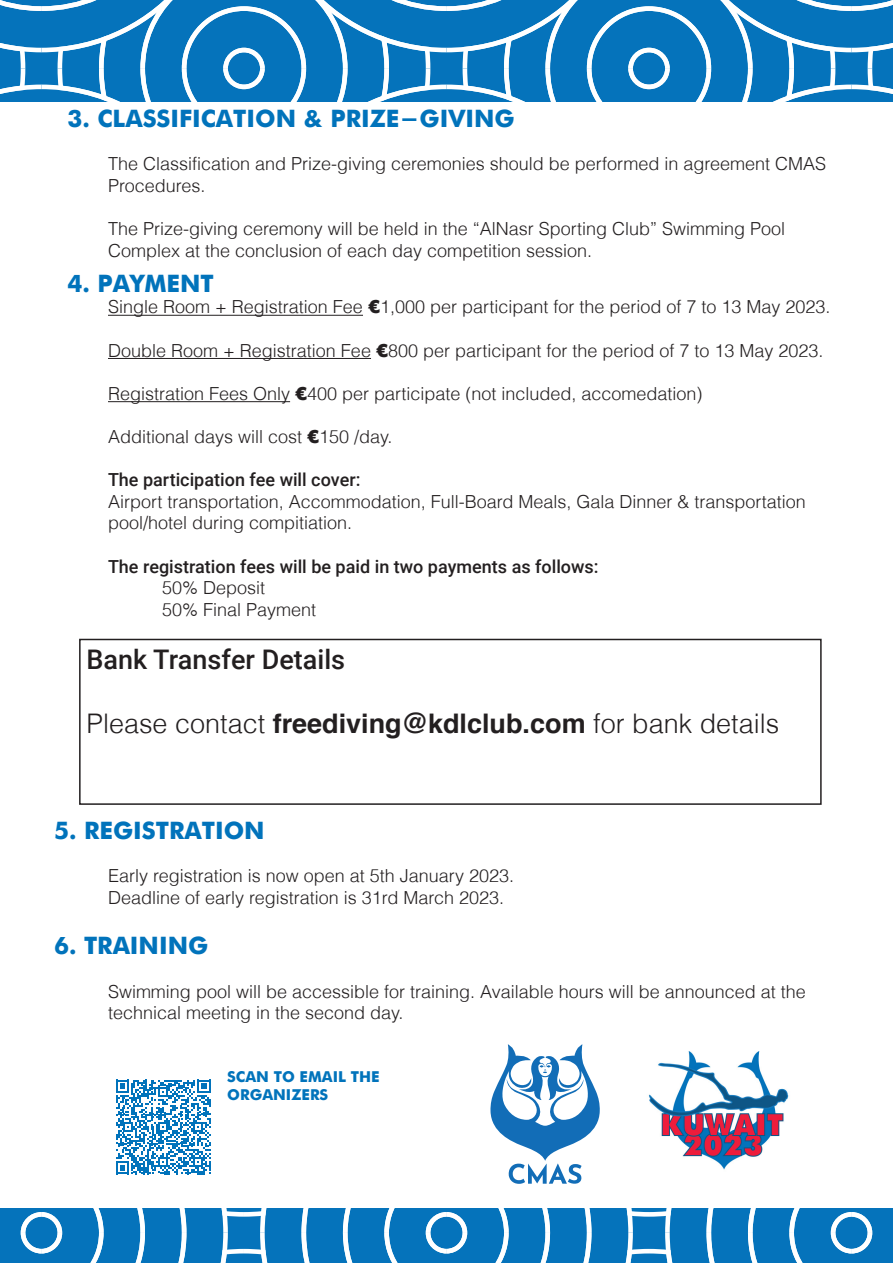
<style>
.page{position:relative;width:893px;height:1263px;background:#fff}
.page>*{position:absolute;margin:0;border:0;box-sizing:border-box;transform-origin:0 0}
.t1{font:300 27px "Helvetica";color:#231f20}
.t2{font:500 27px "Roboto";color:#231f20}
.t3{font:700 24px "Futura";color:#0173bb}
.t4{font:300 18px/21.6px "Helvetica";color:#231f20}
.t5{font:500 18px "Roboto";color:#231f20}
.t6{font:700 15px/18px "Futura";color:#0173bb}
.s1{font-family:"Arial";font-weight:900}
.s2{font-weight:700}
</style>
<div class="page">
<svg style="left:0;top:0;width:893px;height:101px;background:#2b88c5"></svg>
<hr style="left:108px;top:315px;width:255px;height:1px;background:#231f20">
<hr style="left:108px;top:358px;width:263px;height:1px;background:#231f20">
<hr style="left:108px;top:401px;width:182px;height:1px;background:#231f20">
<svg style="left:0;top:1209px;width:893px;height:54px;background:#2786c4"></svg>
<div style="left:79px;top:639px;width:743px;height:166px;border:2px solid #231f20"></div>
<svg style="left:116px;top:1080px;width:95px;height:94px"></svg>
<img style="left:648px;top:1051px;width:141px;height:119px">
<svg style="left:490px;top:1044px;width:110px;height:140px"></svg>
<p class="t3" style="left:68px;top:101px;width:449px">3. CLASSIFICATION &amp; PRIZE-GIVING</p>
<p class="t4" style="left:108px;top:153px;width:720px">The Classification and Prize-giving ceremonies should be performed in agreement CMAS</p>
<p class="t4" style="left:108px;top:175px;width:99px">Procedures.</p>
<p class="t4" style="left:108px;top:218px;width:679px">The Prize-giving ceremony will be held in the “AlNasr Sporting Club” Swimming Pool</p>
<p class="t4" style="left:108px;top:239px;width:486px">Complex at the conclusion of each day competition session.</p>
<p class="t3" style="left:68px;top:266px;width:148px">4. PAYMENT</p>
<p class="t4" style="left:108px;top:296px;width:724px">Single Room + Registration Fee <span class="s1">€</span>1,000 per participant for the period of 7 to 13 May 2023.</p>
<p class="t4" style="left:108px;top:339px;width:717px">Double Room + Registration Fee <span class="s1">€</span>800 per participant for the period of 7 to 13 May 2023.</p>
<p class="t4" style="left:108px;top:382px;width:596px">Registration Fees Only <span class="s1">€</span>€400 per participate (not included, accomedation)</p>
<p class="t4" style="left:108px;top:426px;width:286px">Additional days will cost <span class="s1">€</span>150 /day.</p>
<p class="t5" style="left:108px;top:467px;width:254px">The participation fee will cover:</p>
<p class="t4" style="left:108px;top:490px;width:699px">Airport transportation, Accommodation, Full-Board Meals, Gala Dinner &amp; transportation pool/hotel during compitiation.</p>
<p class="t5" style="left:108px;top:554px;width:492px">The registration fees will be paid in two payments as follows:</p>
<p class="t4" style="left:162px;top:577px;width:105px">50%€ Deposit</p>
<p class="t4" style="left:162px;top:598px;width:156px">50% Final Payment</p>
<p class="t2" style="left:87px;top:640px;width:260px">Bank Transfer Details</p>
<p class="t1" style="left:87px;top:707px;width:694px">Please contact <span class="s2">freediving@kdlclub.com</span> for bank details</p>
<p class="t3" style="left:54px;top:813px;width:212px">5. REGISTRATION</p>
<p class="t4" style="left:108px;top:865px;width:408px">Early registration is now open at 5th January 2023.</p>
<p class="t4" style="left:108px;top:887px;width:398px">Deadline of early registration is 31rd March 2023.</p>
<p class="t3" style="left:54px;top:928px;width:156px">6. TRAINING</p>
<p class="t4" style="left:108px;top:980px;width:699px">Swimming pool will be accessible for training. Available hours will be announced at the</p>
<p class="t4" style="left:108px;top:1002px;width:297px">technical meeting in the second day.</p>
<p class="t6" style="left:227px;top:1067px;width:154px">SCAN TO EMAIL THE<br>ORGANIZERS</p>
</div>
